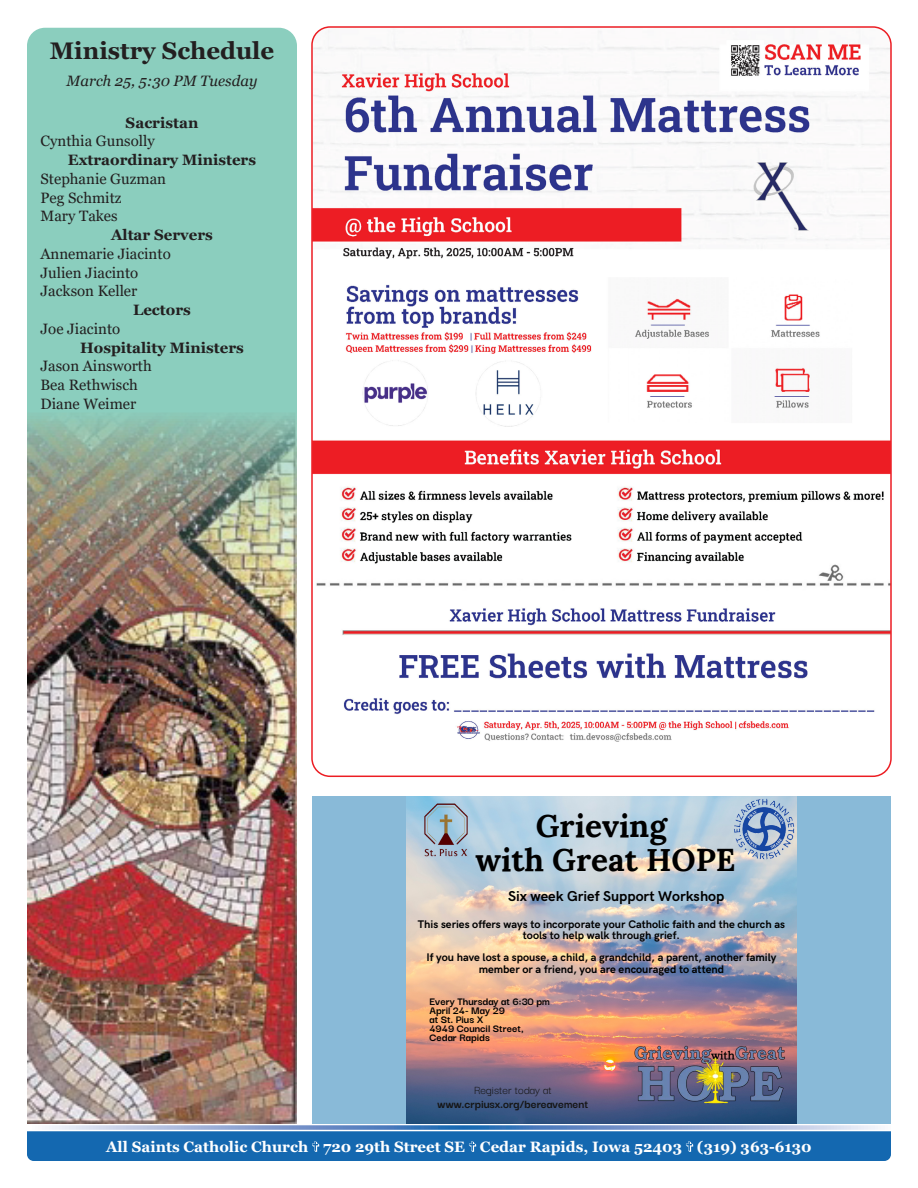
<style>
.page{position:relative;width:918px;height:1188px;background:#fff}
.page>*{position:absolute;margin:0;border:0;box-sizing:border-box;transform-origin:0 0}
.t1{font:700 31.5px/34px "Lora";color:#000;text-align:center}
.t2{font:700 24px "Georgia";color:#231f20}
.t3{font:15px "Georgia";color:#231f20}
.t4{font:700 15px "Georgia";color:#fff}
.t5{font:700 15px "Georgia";color:#231f20}
.t6{font:italic 15px "Georgia";color:#231f20}
.t7{font:700 14.4px "HK Grotesk";color:#000}
.t8{font:700 12.75px/14.1px "Darker Grotesque";color:#151515;text-align:center}
.t9{font:700 11.55px/9.1px "Darker Grotesque";color:#000}
.t10{font:700 11.1px/11.2px "HK Grotesk";color:#000;text-align:center}
.s1{font-weight:400}
</style>
<div class="page">
<svg style="left:45px;top:1125px;width:836px;height:5px;background:#93add6"></svg>
<div style="left:27px;top:1131px;width:864px;height:30px;background:#1468b0"></div>
<div style="left:312px;top:796px;width:579px;height:328px;background:#89bad8"></div>
<img style="left:406px;top:796px;width:391px;height:328px">
<img style="left:631px;top:1040px;width:164px;height:77px">
<img style="left:732px;top:798px;width:63px;height:63px">
<img style="left:415px;top:798px;width:63px;height:63px">
<div style="left:27px;top:28px;width:270px;height:1096px;background:#8bcebe"></div>
<img style="left:27px;top:413px;width:270px;height:710px">
<img style="left:314px;top:29px;width:575px;height:747px">
<p class="t2" style="left:50px;top:36px;width:226px">Ministry Schedule</p>
<p class="t6" style="left:67px;top:72px;width:192px">March 25, 5:30 PM Tuesday</p>
<p class="t5" style="left:126px;top:113px;width:74px">Sacristan</p>
<p class="t3" style="left:40px;top:132px;width:116px">Cynthia Gunsolly</p>
<p class="t5" style="left:68px;top:150px;width:190px">Extraordinary Ministers</p>
<p class="t3" style="left:40px;top:170px;width:127px">Stephanie Guzman</p>
<p class="t3" style="left:40px;top:188px;width:83px">Peg Schmitz</p>
<p class="t3" style="left:40px;top:207px;width:79px">Mary Takes</p>
<p class="t5" style="left:111px;top:225px;width:103px">Altar Servers</p>
<p class="t3" style="left:40px;top:245px;width:132px">Annemarie Jiacinto</p>
<p class="t3" style="left:40px;top:263px;width:99px">Julien Jiacinto</p>
<p class="t3" style="left:40px;top:282px;width:98px">Jackson Keller</p>
<p class="t5" style="left:133px;top:300px;width:59px">Lectors</p>
<p class="t3" style="left:40px;top:320px;width:81px">Joe Jiacinto</p>
<p class="t5" style="left:80px;top:338px;width:165px">Hospitality Ministers</p>
<p class="t3" style="left:40px;top:357px;width:113px">Jason Ainsworth</p>
<p class="t3" style="left:40px;top:376px;width:99px">Bea Rethwisch</p>
<p class="t3" style="left:40px;top:395px;width:97px">Diane Weimer</p>
<p class="t1" style="left:476px;top:805px;width:262px">Grieving<br>with Great HOPE</p>
<p class="t7" style="left:508px;top:886px;width:218px">Six week Grief Support Workshop</p>
<p class="t10" style="left:418px;top:918px;width:369px">This series offers ways to incorporate your Catholic faith and the church as tools to help walk through grief.</p>
<p class="t10" style="left:426px;top:951px;width:351px">If you have lost a spouse, a child, a grandchild, a parent, another family member or a friend, you are encouraged to attend</p>
<p class="t9" style="left:430px;top:996px;width:122px">Every Thursday at 6:30 pm<br>April 24- May 29<br>at St. Pius X<br>4949 Council Street,<br>Cedar Rapids</p>
<p class="t8" style="left:438px;top:1082px;width:152px"><span class="s1">Register today at </span>www.crpiusx.org/bereavement</p>
<h3 class="t4" style="left:106px;top:1137px;width:707px">All Saints Catholic Church 720 29th Street SE Cedar Rapids, Iowa 52403 (319) 363-6130</h3>
</div>
